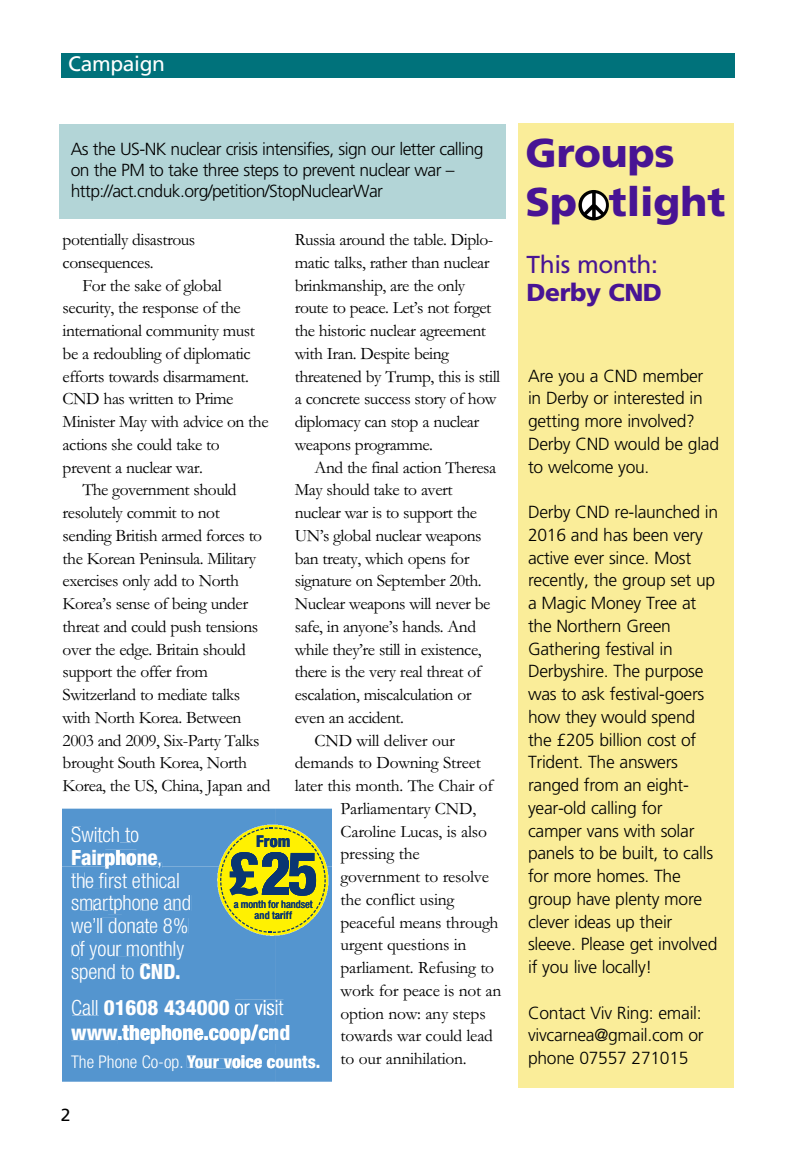
<style>
.page{position:relative;width:794px;height:1166px;background:#fff}
.page>*{position:absolute;margin:0;border:0;box-sizing:border-box;transform-origin:0 0}
.t1{font:800 condensed 60.38px "Helvetica Neue";color:#0a3672}
.t2{font:900 40.25px/48.3px "Frutiger";color:#481494}
.t3{font:24.5px "Frutiger";letter-spacing:-.015em;color:#481494}
.t4{font:900 24.5px "Frutiger";letter-spacing:-.02em;color:#481494}
.t5{font:300 condensed 21px/22.9px "Helvetica Neue LT Std";letter-spacing:-.005em;color:#fff}
.t6{font:800 condensed 21px/25.2px "Helvetica Neue LT Std";color:#fff}
.t7{font:21px "Frutiger";letter-spacing:-.015em;color:#fff}
.t8{font:17.5px/22.8px "Garamond";letter-spacing:-.03em;color:#000}
.t9{font:300 17.5px/22.8px "Frutiger";letter-spacing:-.015em;color:#000}
.t10{font:300 17.5px/21px "Frutiger";letter-spacing:-.035em;color:#000}
.t11{font:800 condensed 17.5px "Helvetica Neue LT Std";color:#fff}
.t12{font:17.5px "Frutiger";color:#000}
.t13{font:800 condensed 16.28px "Helvetica Neue";color:#0a3672}
.t14{font:500 condensed 10.5px "Helvetica Neue";color:#0a3672}
.s1{font-weight:300}
.s2{font-weight:800}
</style>
<div class="page">
<div style="left:519px;top:123px;width:215px;height:965px;background:#faed99"></div>
<div style="left:62px;top:53px;width:673px;height:25px;background:#00727b"></div>
<svg style="left:578px;top:190px;width:31px;height:30px"></svg>
<div style="left:62px;top:808px;width:270px;height:279px;background:linear-gradient(to right,#fff,#fff)"></div>
<svg style="left:62px;top:809px;width:270px;height:272px;background:#6aa1b4"></svg>
<div style="left:276px;top:1055px;width:44px;height:13px;background:#5495cf"></div>
<div style="left:276px;top:1000px;width:7px;height:15px;background:#5495cf"></div>
<div style="left:276px;top:1024px;width:13px;height:20px;background:#5495cf"></div>
<div style="left:59px;top:124px;width:447px;height:95px;background:#b3d5d7"></div>
<p class="t7" style="left:68px;top:55px;width:98px">Campaign</p>
<p class="t10" style="left:71px;top:140px;width:414px">As the US-NK nuclear crisis intensifies, sign our letter calling on the PM to take three steps to prevent nuclear war – http://act.cnduk.org/petition/StopNuclearWar</p>
<p class="t8" style="left:295px;top:228px;width:207px">Russia around the table. Diplo&shy;matic talks, rather than nuclear brinkmanship, are the only route to peace. Let’s not forget the historic nuclear agreement with Iran. Despite being threatened by Trump, this is still a concrete success story of how diplomacy can stop a nuclear weapons programme.</p>
<p class="t8" style="left:315px;top:455px;width:183px">And the final action Theresa</p>
<p class="t8" style="left:295px;top:478px;width:159px">May should take to avert</p>
<p class="t8" style="left:295px;top:501px;width:184px">nuclear war is to support the</p>
<p class="t8" style="left:295px;top:523px;width:188px">UN’s global nuclear weapons</p>
<p class="t8" style="left:295px;top:546px;width:176px">ban treaty, which opens for</p>
<p class="t8" style="left:295px;top:569px;width:188px">signature on September 20th.</p>
<p class="t8" style="left:295px;top:592px;width:197px">Nuclear weapons will never be</p>
<p class="t8" style="left:295px;top:614px;width:183px">safe, in anyone’s hands. And</p>
<p class="t8" style="left:295px;top:637px;width:188px">while they’re still in existence,</p>
<p class="t8" style="left:295px;top:660px;width:188px">there is the very real threat of</p>
<p class="t8" style="left:295px;top:683px;width:178px">escalation, miscalculation or</p>
<p class="t8" style="left:295px;top:705px;width:111px">even an accident.</p>
<p class="t8" style="left:315px;top:728px;width:142px">CND will deliver our</p>
<p class="t8" style="left:295px;top:751px;width:188px">demands to Downing Street</p>
<p class="t8" style="left:295px;top:774px;width:200px">later this month. The Chair of</p>
<p class="t8" style="left:340px;top:796px;width:137px">Parliamentary CND,</p>
<p class="t8" style="left:340px;top:819px;width:148px">Caroline Lucas, is also</p>
<p class="t8" style="left:340px;top:842px;width:81px">pressing the</p>
<p class="t8" style="left:340px;top:865px;width:150px">government to resolve</p>
<p class="t8" style="left:340px;top:887px;width:115px">the conflict using</p>
<p class="t8" style="left:340px;top:910px;width:159px">peaceful means through</p>
<p class="t8" style="left:340px;top:933px;width:127px">urgent questions in</p>
<p class="t8" style="left:340px;top:956px;width:155px">parliament. Refusing to</p>
<p class="t8" style="left:340px;top:978px;width:162px">work for peace is not an</p>
<p class="t8" style="left:340px;top:1001px;width:147px">option now: any steps</p>
<p class="t8" style="left:340px;top:1024px;width:154px">towards war could lead</p>
<p class="t8" style="left:340px;top:1047px;width:128px">to our annihilation.</p>
<p class="t8" style="left:63px;top:228px;width:134px">potentially disastrous consequences.</p>
<p class="t8" style="left:82px;top:273px;width:141px">For the sake of global</p>
<p class="t8" style="left:63px;top:296px;width:180px">security, the response of the</p>
<p class="t8" style="left:63px;top:319px;width:194px">international community must</p>
<p class="t8" style="left:63px;top:341px;width:190px">be a redoubling of diplomatic</p>
<p class="t8" style="left:63px;top:364px;width:188px">efforts towards disarmament.</p>
<p class="t8" style="left:63px;top:387px;width:172px">CND has written to Prime</p>
<p class="t8" style="left:63px;top:410px;width:207px">Minister May with advice on the</p>
<p class="t8" style="left:63px;top:432px;width:159px">actions she could take to</p>
<p class="t8" style="left:63px;top:455px;width:142px">prevent a nuclear war.</p>
<p class="t8" style="left:82px;top:478px;width:156px">The government should</p>
<p class="t8" style="left:63px;top:501px;width:159px">resolutely commit to not</p>
<p class="t8" style="left:63px;top:523px;width:201px">sending British armed forces to</p>
<p class="t8" style="left:63px;top:546px;width:195px">the Korean Peninsula. Military</p>
<p class="t8" style="left:63px;top:569px;width:178px">exercises only add to North</p>
<p class="t8" style="left:63px;top:592px;width:187px">Korea’s sense of being under</p>
<p class="t8" style="left:63px;top:614px;width:197px">threat and could push tensions</p>
<p class="t8" style="left:63px;top:637px;width:185px">over the edge. Britain should</p>
<p class="t8" style="left:63px;top:660px;width:147px">support the offer from</p>
<p class="t8" style="left:63px;top:683px;width:179px">Switzerland to mediate talks</p>
<p class="t8" style="left:63px;top:705px;width:180px">with North Korea. Between</p>
<p class="t8" style="left:63px;top:728px;width:198px">2003 and 2009, Six-Party Talks</p>
<p class="t8" style="left:63px;top:751px;width:186px">brought South Korea, North</p>
<p class="t8" style="left:63px;top:774px;width:209px">Korea, the US, China, Japan and</p>
<p class="t5" style="left:71px;top:825px;width:69px">Switch to</p>
<p class="t13" style="left:256px;top:835px;width:36px">From</p>
<p class="t6" style="left:71px;top:846px;width:92px">Fairphone<span class="s1">,</span></p>
<h1 class="t1" style="left:228px;top:852px;width:91px">£25</h1>
<p class="t14" style="left:234px;top:900px;width:80px">a month for handset</p>
<p class="t5" style="left:71px;top:870px;width:121px">the first ethical smartphone and we’ll donate 8% of your monthly spend to <span class="s2">CND.</span></p>
<p class="t14" style="left:255px;top:911px;width:39px">and tariff</p>
<p class="t6" style="left:71px;top:996px;width:221px"><span class="s1">Call</span> 01608 434000 <span class="s1">or visit </span>www.thephone.coop/cnd</p>
<p class="t11" style="left:71px;top:1055px;width:251px"><span class="s1">The Phone Co-op.</span> Your voice counts.</p>
<p class="t12" style="left:61px;top:1108px;width:11px">2</p>
<h2 class="t2" style="left:525px;top:132px;width:201px">Groups<br>Spotlight</h2>
<h3 class="t3" style="left:526px;top:254px;width:133px">This month:</h3>
<h3 class="t4" style="left:526px;top:282px;width:137px">Derby CND</h3>
<p class="t9" style="left:528px;top:365px;width:192px">Are you a CND member in Derby or interested in getting more involved?<br>Derby CND would be glad to welcome you.</p>
<p class="t9" style="left:528px;top:502px;width:192px">Derby CND re-launched in<br>2016 and has been very active ever since. Most recently, the group set up a Magic Money Tree at the Northern Green<br>Gathering festival in<br>Derbyshire. The purpose was to ask festival-goers how they would spend the £205 billion cost of<br>Trident. The answers ranged from an eight&shy;year-old calling for camper vans with solar panels to be built, to calls for more homes. The group have plenty more clever ideas up their sleeve. Please get involved if you live locally!</p>
<p class="t9" style="left:528px;top:1002px;width:177px;text-align:justify">Contact Viv Ring: email: vivcarnea@gmail.com or phone 07557 271015</p>
</div>
